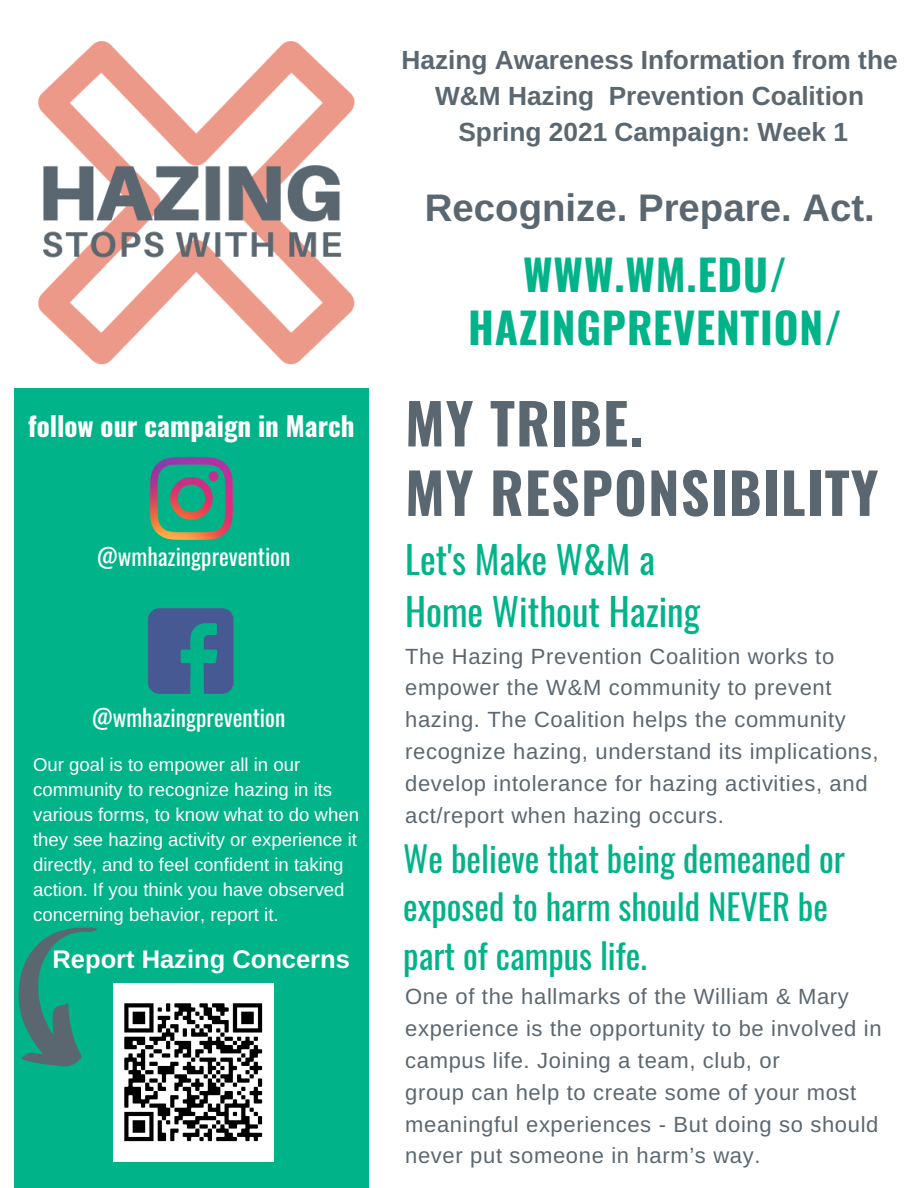
<style>
.page{position:relative;width:918px;height:1188px;background:#fff}
.page>*{position:absolute;margin:0;border:0;box-sizing:border-box;transform-origin:0 0}
.t1{font:700 56.1px "Oswald";letter-spacing:.02em;color:#5b6770}
.t2{font:700 42.45px "Oswald";letter-spacing:.02em;color:#00b388}
.t3{font:700 38.4px "Arimo";color:#5b6770}
.t4{font:37.5px "Oswald";color:#00b388}
.t5{font:34.65px/48.2px "Oswald";color:#00b388}
.t6{font:700 27px "Oswald";color:#fff}
.t7{font:700 26.25px "Arimo";color:#5b6770}
.t8{font:700 25.5px "Arimo";color:#fff}
.t9{font:23.25px "Oswald";color:#fff}
.t10{font:22.05px/31.8px "Arimo";letter-spacing:.03em;color:#5b6770}
.t11{font:18.6px/25px "Arimo";color:#fff}
</style>
<div class="page">
<div style="left:14px;top:388px;width:355px;height:800px;background:#00b388"></div>
<img style="left:38px;top:41px;width:317px;height:324px">
<img style="left:114px;top:984px;width:159px;height:177px">
<svg style="left:18px;top:927px;width:135px;height:162px"></svg>
<img style="left:149px;top:456px;width:84px;height:84px">
<img style="left:148px;top:608px;width:86px;height:86px">
<p class="t6" style="left:28px;top:404px;width:328px">follow our campaign in March</p>
<p class="t9" style="left:97px;top:538px;width:195px">@wmhazingprevention</p>
<p class="t9" style="left:92px;top:700px;width:195px">@wmhazingprevention</p>
<p class="t11" style="left:33px;top:752px;width:327px">Our goal is to empower all in our community to recognize hazing in its various forms, to know what to do when they see hazing activity or experience it</p>
<p class="t11" style="left:33px;top:852px;width:313px;text-align:justify">directly, and to feel confident in taking action. If you think you have observed concerning behavior, report it.</p>
<p class="t8" style="left:53px;top:944px;width:299px">Report Hazing Concerns</p>
<p class="t7" style="left:402px;top:45px;width:498px">Hazing Awareness Information from the</p>
<p class="t7" style="left:435px;top:81px;width:430px">W&amp;M Hazing Prevention Coalition</p>
<p class="t7" style="left:458px;top:118px;width:391px">Spring 2021 Campaign: Week 1</p>
<p class="t3" style="left:425px;top:186px;width:452px">Recognize. Prepare. Act.</p>
<p class="t2" style="left:523px;top:242px;width:265px">WWW.WM.EDU/</p>
<p class="t2" style="left:468px;top:295px;width:376px">HAZINGPREVENTION/</p>
<p class="t1" style="left:405px;top:380px;width:239px">MY TRIBE.</p>
<p class="t1" style="left:405px;top:449px;width:475px">MY RESPONSIBILITY</p>
<p class="t4" style="left:405px;top:530px;width:252px">Let's Make W&amp;M a</p>
<p class="t4" style="left:405px;top:582px;width:296px">Home Without Hazing</p>
<p class="t10" style="left:405px;top:640px;width:475px">The Hazing Prevention Coalition works to empower the W&amp;M community to prevent hazing. The Coalition helps the community recognize hazing, understand its implications, develop intolerance for hazing activities, and act/report when hazing occurs.</p>
<p class="t5" style="left:403px;top:834px;width:443px">We believe that being demeaned or exposed to harm should NEVER be part of campus life.</p>
<p class="t10" style="left:405px;top:981px;width:478px">One of the hallmarks of the William &amp; Mary experience is the opportunity to be involved in campus life. Joining a team, club, or</p>
<p class="t10" style="left:405px;top:1076px;width:475px">group can help to create some of your most meaningful experiences - But doing so should never put someone in harm’s way.</p>
</div>
